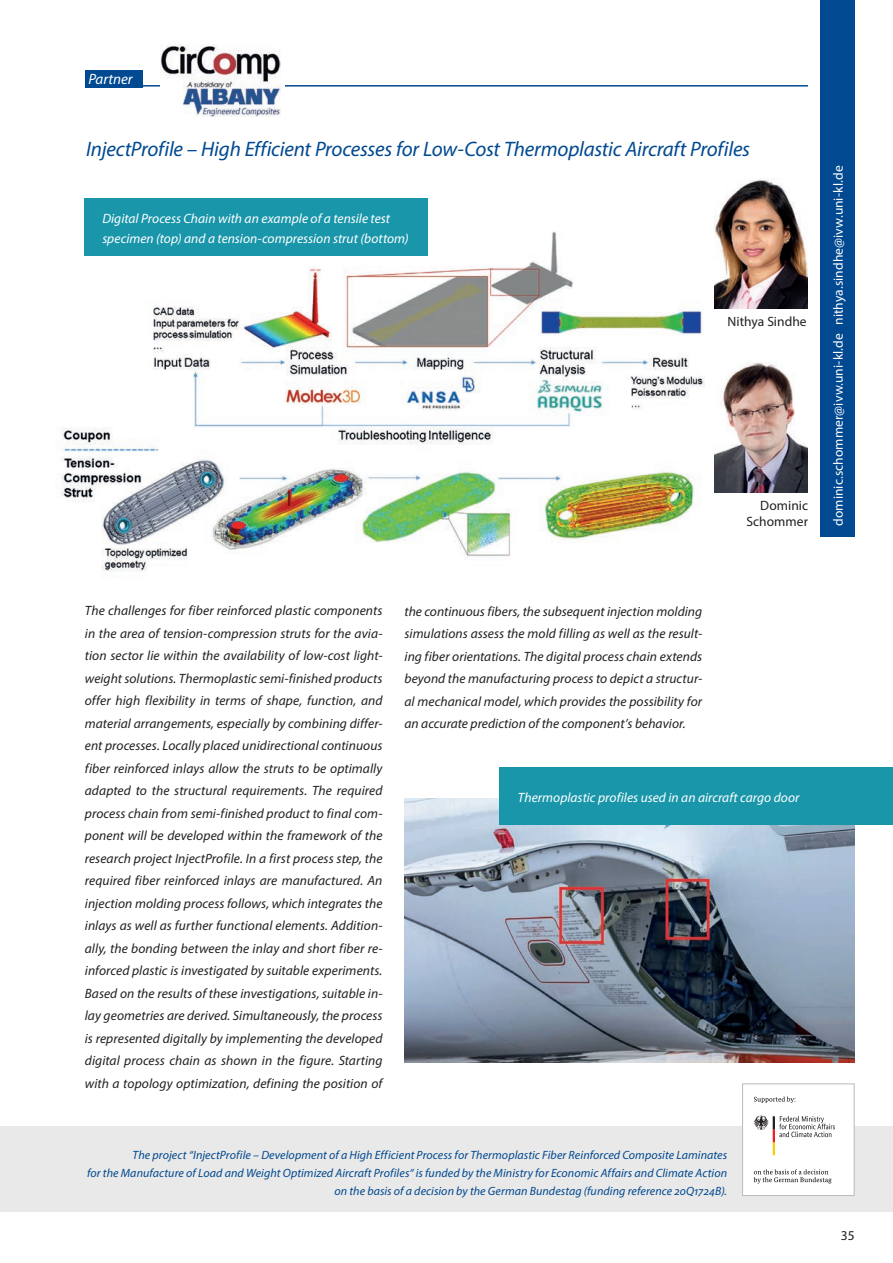
<style>
.page{position:relative;width:893px;height:1263px;background:#fff}
.page>*{position:absolute;margin:0;border:0;box-sizing:border-box;transform-origin:0 0}
.t1{font:italic 21px "Myriad Pro";letter-spacing:-.01em;color:#014990}
.t2{font:italic 15px "Myriad Pro";color:#fff}
.t3{font:italic 13.5px/22.5px "Myriad Pro";letter-spacing:.005em;color:#231f20;text-align:justify}
.t4{font:italic 13.5px/19.5px "Myriad Pro";color:#fff}
.t5{font:13.5px "Myriad Pro";letter-spacing:.005em;color:#fff}
.t6{font:13.5px/16.2px "Myriad Pro";letter-spacing:.005em;color:#231f20;text-align:right}
.t7{font:italic 12px/18px "Myriad Pro";letter-spacing:.005em;color:#014990;text-align:right}
</style>
<div class="page">
<div style="left:821px;top:0;width:34px;height:536px;background:#014990"></div>
<hr style="left:85px;top:85px;width:723px;height:2px;background:#014990">
<div style="left:0;top:1126px;width:893px;height:86px;background:#e9e9e9"></div>
<div style="left:85px;top:70px;width:57px;height:17px;background:#014990"></div>
<img style="left:405px;top:798px;width:450px;height:264px">
<div style="left:161px;top:44px;width:124px;height:73px;background:#fff"></div>
<img style="left:161px;top:44px;width:119px;height:73px">
<img style="left:715px;top:178px;width:93px;height:131px">
<img style="left:715px;top:362px;width:93px;height:131px">
<div style="left:500px;top:767px;width:393px;height:58px;background:#1996aa"></div>
<div style="left:742px;top:1084px;width:112px;height:111px;background:#fff"></div>
<svg style="left:754px;top:1096px;width:41px;height:7px"></svg>
<svg style="left:753px;top:1169px;width:79px;height:14px"></svg>
<svg style="left:753px;top:1116px;width:82px;height:39px"></svg>
<div style="left:742px;top:1083px;width:113px;height:113px;border:1px solid #bcbdc0"></div>
<img style="left:61px;top:220px;width:643px;height:352px">
<div style="left:85px;top:198px;width:343px;height:58px;background:#1996aa"></div>
<p class="t2" style="left:88px;top:70px;width:46px">Partner</p>
<h1 class="t1" style="left:86px;top:136px;width:665px">InjectProfile – High Efficient Processes for Low-Cost Thermoplastic Aircraft Profiles</h1>
<p class="t4" style="left:102px;top:209px;width:308px">Digital Process Chain with an example of a tensile test specimen (top) and a tension-compression strut (bottom)</p>
<p class="t6" style="left:727px;top:313px;width:81px">Nithya Sindhe</p>
<p class="t6" style="left:746px;top:497px;width:63px">Dominic<br>Schommer</p>
<p class="t5" style="left:830px;top:325px;width:161px;rotate:-90deg">nithya.sindhe@ivw.uni-kl.de</p>
<p class="t5" style="left:830px;top:526px;width:194px;rotate:-90deg">dominic.schommer@ivw.uni-kl.de</p>
<p class="t3" style="left:85px;top:599px;width:299px">The challenges for fiber reinforced plastic components in the area of tension-compression struts for the avia&shy;tion sector lie within the availability of low-cost light&shy;weight solutions. Thermoplastic semi-finished products offer high flexibility in terms of shape, function, and material arrangements, especially by combining differ&shy;ent processes. Locally placed unidirectional continuous fiber reinforced inlays allow the struts to be optimally adapted to the structural requirements. The required process chain from semi-finished product to final com&shy;ponent will be developed within the framework of the research project InjectProfile. In a first process step, the required fiber reinforced inlays are manufactured. An injection molding process follows, which integrates the inlays as well as further functional elements. Addition&shy;ally, the bonding between the inlay and short fiber re&shy;inforced plastic is investigated by suitable experiments.<br>Based on the results of these investigations, suitable in&shy;lay geometries are derived. Simultaneously, the process is represented digitally by implementing the developed digital process chain as shown in the figure. Starting with a topology optimization, defining the position of</p>
<p class="t3" style="left:404px;top:600px;width:299px">the continuous fibers, the subsequent injection molding simulations assess the mold filling as well as the result&shy;ing fiber orientations. The digital process chain extends beyond the manufacturing process to depict a structur&shy;al mechanical model, which provides the possibility for an accurate prediction of the component’s behavior.</p>
<p class="t4" style="left:518px;top:787px;width:283px">Thermoplastic profiles used in an aircraft cargo door</p>
<p class="t7" style="left:87px;top:1145px;width:641px">The project “InjectProfile – Development of a High Efficient Process for Thermoplastic Fiber Reinforced Composite Laminates<br>for the Manufacture of Load and Weight Optimized Aircraft Profiles“ is funded by the Ministry for Economic Affairs and Climate Action on the basis of a decision by the German Bundestag (funding reference 20Q1724B).</p>
<p class="t6" style="left:841px;top:1227px;width:15px">35</p>
</div>
